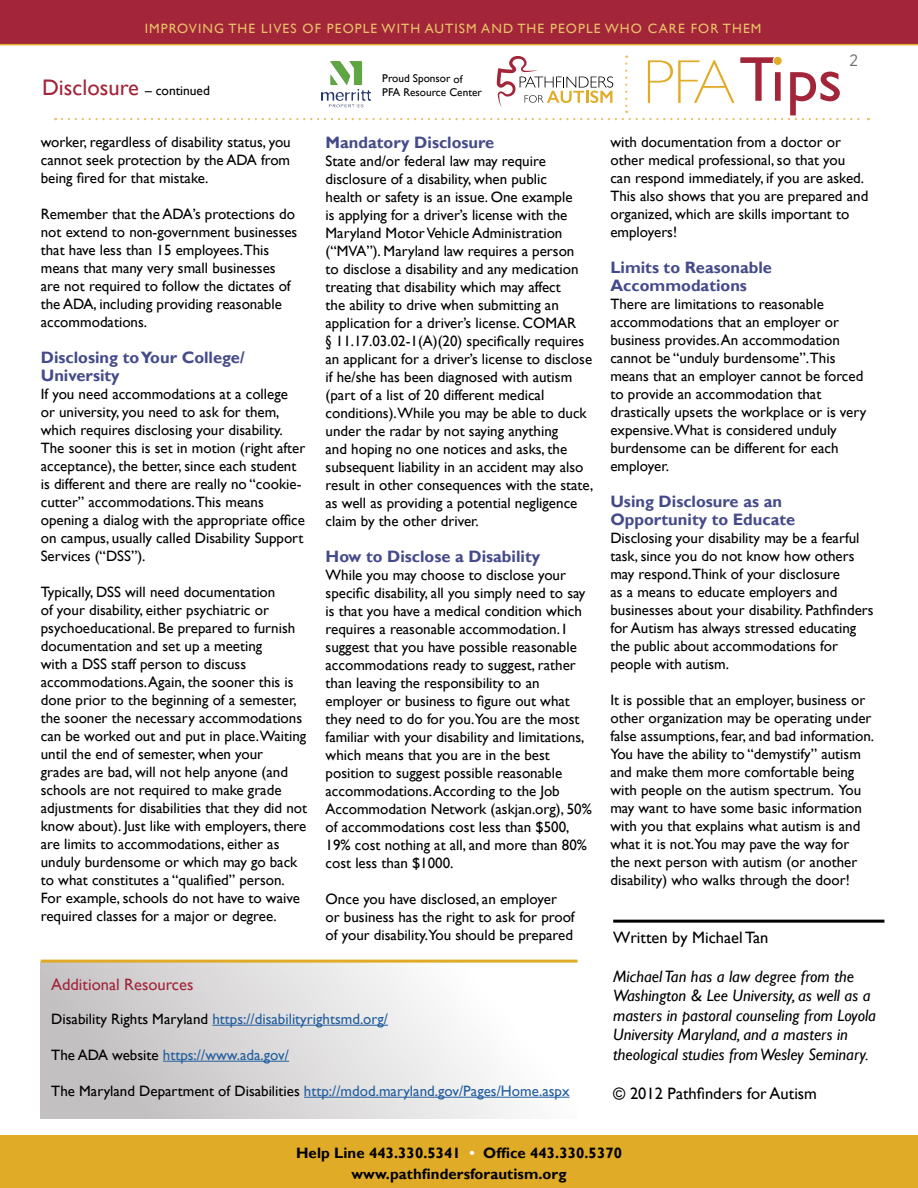
<style>
.page{position:relative;width:918px;height:1188px;background:#fff}
.page>*{position:absolute;margin:0;border:0;box-sizing:border-box;transform-origin:0 0}
.t1{font:22.5px "Gill Sans";color:#a22539}
.t2{font:italic 16.5px/19.5px "Gill Sans";color:#000}
.t3{font:700 16.5px/18px "Gill Sans";color:#454b8a}
.t4{font:16.5px "Gill Sans";color:#000}
.t5{font:16.5px "Gill Sans";color:#a22539}
.t6{font:16.5px "Gotham Narrow";color:#6e6f72}
.t7{font:15px/18px "Gill Sans";color:#000}
.t8{font:15px "Gill Sans";color:#215e9e}
.t9{font:700 15px/21px "Gill Sans";letter-spacing:.005em;color:#000;text-align:center}
.t10{font:13.5px "Gill Sans";letter-spacing:.08em;color:#e8c068}
.t11{font:11.25px/13.5px "Gill Sans";color:#000}
.s1{font-size:13.5px;color:#000}
.s2{color:#000}
.s3{color:#fff}
</style>
<div class="page">
<div style="left:0;top:1136px;width:918px;height:52px;background:#e0ab26"></div>
<div style="left:40px;top:963px;width:538px;height:156px;background:linear-gradient(to right,#c0bdbf,#fff)"></div>
<hr style="left:613px;top:920px;width:271px;height:3px;background:#000">
<div style="left:0;top:0;width:918px;height:45px;background:#a22539"></div>
<hr style="left:212px;top:1025px;width:176px;height:1px;background:#215e9e">
<hr style="left:163px;top:1061px;width:126px;height:1px;background:#215e9e">
<hr style="left:304px;top:1097px;width:266px;height:1px;background:#215e9e">
<hr style="left:41px;top:960px;width:537px;height:3px;background:#e0ab26">
<svg style="left:62px;top:56px;width:807px;height:64px"></svg>
<img style="left:330px;top:61px;width:32px;height:24px">
<p class="t10" style="left:145px;top:20px;width:618px">IMPROVING THE LIVES OF PEOPLE WITH AUTISM AND THE PEOPLE WHO CARE FOR THEM</p>
<h1 class="t1" style="left:42px;top:74px;width:169px">Disclosure <span class="s1">– continued</span></h1>
<p class="t11" style="left:382px;top:72px;width:101px">Proud Sponsor of<br>PFA Resource Center</p>
<p class="t6" style="left:849px;top:50px;width:10px">2</p>
<p class="t7" style="left:41px;top:133px;width:252px;text-align:justify">worker, regardless of disability status, you cannot seek protection by the ADA from being fired for that mistake.</p>
<p class="t7" style="left:41px;top:205px;width:258px">Remember that the ADA’s protections do not extend to non-government businesses that have less than 15 employees.This means that many very small businesses are not required to follow the dictates of the ADA, including providing reasonable accommodations.</p>
<p class="t3" style="left:41px;top:349px;width:205px">Disclosing to Your College/<br>University</p>
<p class="t7" style="left:41px;top:385px;width:266px">If you need accommodations at a college or university, you need to ask for them, which requires disclosing your disability.<br>The sooner this is set in motion (right after acceptance), the better, since each student is different and there are really no “cookie&shy;cutter” accommodations.This means opening a dialog with the appropriate office on campus, usually called Disability Support Services (“DSS”).</p>
<p class="t7" style="left:41px;top:583px;width:268px">Typically, DSS will need documentation<br>of your disability, either psychiatric or psychoeducational. Be prepared to furnish documentation and set up a meeting<br>with a DSS staff person to discuss accommodations. Again, the sooner this is done prior to the beginning of a semester, the sooner the necessary accommodations can be worked out and put in place.Waiting until the end of semester, when your<br>grades are bad, will not help anyone (and schools are not required to make grade adjustments for disabilities that they did not know about). Just like with employers, there are limits to accommodations, either as unduly burdensome or which may go back to what constitutes a “qualified” person.<br>For example, schools do not have to waive required classes for a major or degree.</p>
<p class="t3" style="left:326px;top:134px;width:170px">Mandatory Disclosure</p>
<p class="t7" style="left:326px;top:152px;width:269px">State and/or federal law may require disclosure of a disability, when public<br>health or safety is an issue. One example<br>is applying for a driver’s license with the Maryland Motor Vehicle Administration (“MVA”). Maryland law requires a person<br>to disclose a disability and any medication treating that disability which may affect<br>the ability to drive when submitting an application for a driver’s license. COMAR<br>§ 11.17.03.02-1(A)(20) specifically requires an applicant for a driver’s license to disclose if he/she has been diagnosed with autism (part of a list of 20 different medical conditions).While you may be able to duck under the radar by not saying anything<br>and hoping no one notices and asks, the subsequent liability in an accident may also result in other consequences with the state, as well as providing a potential negligence claim by the other driver.</p>
<p class="t3" style="left:326px;top:548px;width:216px">How to Disclose a Disability</p>
<p class="t7" style="left:326px;top:566px;width:268px">While you may choose to disclose your specific disability, all you simply need to say is that you have a medical condition which requires a reasonable accommodation. I suggest that you have possible reasonable accommodations ready to suggest, rather than leaving the responsibility to an employer or business to figure out what they need to do for you.You are the most familiar with your disability and limitations, which means that you are in the best position to suggest possible reasonable accommodations. According to the Job Accommodation Network (askjan.org), 50% of accommodations cost less than $500, 19% cost nothing at all, and more than 80% cost less than $1000.</p>
<p class="t7" style="left:326px;top:890px;width:251px">Once you have disclosed, an employer or business has the right to ask for proof of your disability.You should be prepared</p>
<p class="t5" style="left:51px;top:975px;width:144px">Additional Resources</p>
<p class="t8" style="left:51px;top:1010px;width:338px"><span class="s2">Disability Rights Maryland</span> https://disabilityrightsmd.org/</p>
<p class="t8" style="left:51px;top:1046px;width:239px"><span class="s2">The ADA website</span> https://www.ada.gov/</p>
<p class="t8" style="left:51px;top:1082px;width:520px"><span class="s2">The Maryland Department of Disabilities</span> http://mdod.maryland.gov/Pages/Home.aspx</p>
<p class="t7" style="left:610px;top:133px;width:259px">with documentation from a doctor or other medical professional, so that you can respond immediately, if you are asked.<br>This also shows that you are prepared and organized, which are skills important to employers!</p>
<p class="t3" style="left:610px;top:259px;width:163px">Limits to Reasonable<br>Accommodations</p>
<p class="t7" style="left:610px;top:295px;width:257px">There are limitations to reasonable accommodations that an employer or business provides. An accommodation cannot be “unduly burdensome”.This means that an employer cannot be forced to provide an accommodation that drastically upsets the workplace or is very expensive.What is considered unduly burdensome can be different for each employer.</p>
<p class="t3" style="left:610px;top:493px;width:186px">Using Disclosure as an<br>Opportunity to Educate</p>
<p class="t7" style="left:610px;top:529px;width:265px">Disclosing your disability may be a fearful task, since you do not know how others may respond.Think of your disclosure<br>as a means to educate employers and businesses about your disability. Pathfinders for Autism has always stressed educating the public about accommodations for people with autism.</p>
<p class="t7" style="left:610px;top:691px;width:265px">It is possible that an employer, business or other organization may be operating under false assumptions, fear, and bad information.<br>You have the ability to “demystify” autism and make them more comfortable being with people on the autism spectrum. You may want to have some basic information with you that explains what autism is and what it is not.You may pave the way for<br>the next person with autism (or another disability) who walks through the door!</p>
<p class="t4" style="left:613px;top:928px;width:157px">Written by Michael Tan</p>
<p class="t2" style="left:613px;top:967px;width:264px">Michael Tan has a law degree from the Washington &amp; Lee University, as well as a masters in pastoral counseling from Loyola University Maryland, and a masters in theological studies from Wesley Seminary.</p>
<p class="t4" style="left:613px;top:1084px;width:205px">© 2012 Pathfinders for Autism</p>
<p class="t9" style="left:296px;top:1143px;width:327px">Help Line 443.330.5341 <span class="s3">•</span> Office 443.330.5370 www.pathfindersforautism.org</p>
</div>
